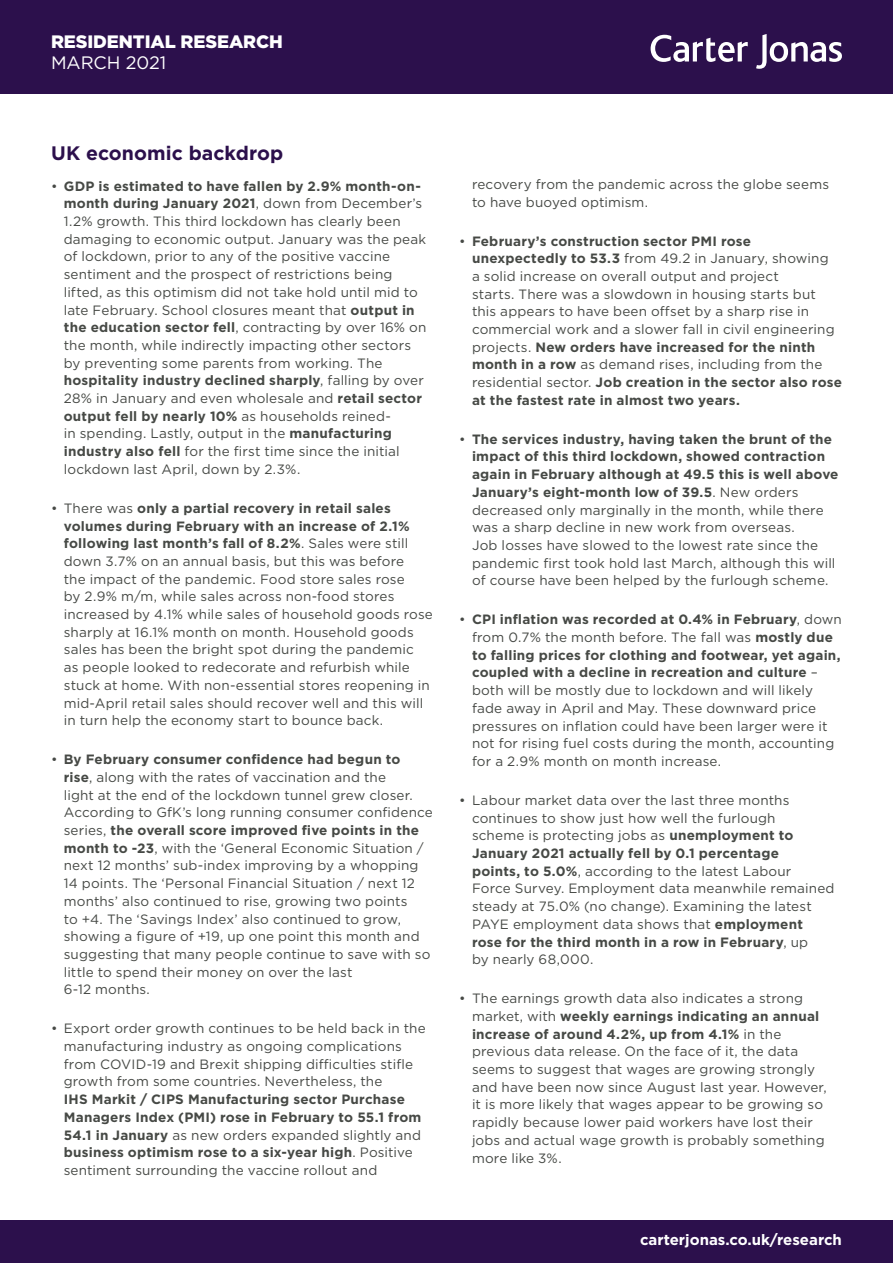
<style>
.page{position:relative;width:893px;height:1263px;background:#fff}
.page>*{position:absolute;margin:0;border:0;box-sizing:border-box;transform-origin:0 0}
.Body_Copy{font:700 19.5px "Gotham";color:#2c104c}
.t1{font:900 18px "Gotham";letter-spacing:-.005em;color:#fff}
.t2{font:18px "Gotham";letter-spacing:-.005em;color:#fff}
.t3{font:700 15px "Gotham";color:#fff}
.Body_Copy-2{font:13.5px/17.7px "Gotham";letter-spacing:.01em;color:#464945}
.s1{font-weight:700}
</style>
<div class="page">
<div style="left:0;top:1220px;width:893px;height:43px;background:#2c104c"></div>
<div style="left:0;top:0;width:893px;height:94px;background:#2c104c"></div>
<svg style="left:756px;top:34px;width:86px;height:35px"></svg>
<svg style="left:651px;top:35px;width:97px;height:27px"></svg>
<h2 class="t1" style="left:51px;top:30px;width:233px">RESIDENTIAL RESEARCH</h2>
<h2 class="t2" style="left:51px;top:51px;width:117px">MARCH 2021</h2>
<p class="Body_Copy" style="left:51px;top:140px;width:234px">UK economic backdrop</p>
<p class="Body_Copy-2" style="left:64px;top:177px;width:364px;text-indent:-13px">• <span class="s1">GDP is estimated to have fallen by 2.9% month-on&shy;month during January 2021</span>, down from December’s 1.2% growth. This third lockdown has clearly been damaging to economic output. January was the peak of lockdown, prior to any of the positive vaccine sentiment and the prospect of restrictions being lifted, as this optimism did not take hold until mid to late February. School closures meant that <span class="s1">output in the education sector fell</span>, contracting by over 16% on the month, while indirectly impacting other sectors by preventing some parents from working. The <span class="s1">hospitality industry declined sharply</span>, falling by over 28% in January and even wholesale and <span class="s1">retail sector output fell by nearly 10%</span> as households reined-<br>in spending. Lastly, output in the <span class="s1">manufacturing industry also fell</span> for the first time since the initial lockdown last April, down by 2.3%.</p>
<p class="Body_Copy-2" style="left:64px;top:499px;width:371px;text-indent:-13px">• There was <span class="s1">only a partial recovery in retail sales volumes during February with an increase of 2.1% following last month’s fall of 8.2%</span>. Sales were still down 3.7% on an annual basis, but this was before<br>the impact of the pandemic. Food store sales rose<br>by 2.9% m/m, while sales across non-food stores increased by 4.1% while sales of household goods rose sharply at 16.1% month on month. Household goods sales has been the bright spot during the pandemic<br>as people looked to redecorate and refurbish while stuck at home. With non-essential stores reopening in mid-April retail sales should recover well and this will in turn help the economy start to bounce back.</p>
<p class="Body_Copy-2" style="left:64px;top:750px;width:371px;text-indent:-13px">• <span class="s1">By February consumer confidence had begun to<br>rise</span>, along with the rates of vaccination and the<br>light at the end of the lockdown tunnel grew closer.<br>According to GfK’s long running consumer confidence series, <span class="s1">the overall score improved five points in the month to -23</span>, with the ‘General Economic Situation / next 12 months’ sub-index improving by a whopping 14 points. The ‘Personal Financial Situation / next 12 months’ also continued to rise, growing two points<br>to +4. The ‘Savings Index’ also continued to grow, showing a figure of +19, up one point this month and suggesting that many people continue to save with so little to spend their money on over the last<br>6-12 months.</p>
<p class="Body_Copy-2" style="left:64px;top:1019px;width:364px;text-indent:-13px">• Export order growth continues to be held back in the manufacturing industry as ongoing complications from COVID-19 and Brexit shipping difficulties stifle growth from some countries. Nevertheless, the<br><span class="s1">IHS Markit / CIPS Manufacturing sector Purchase Managers Index (PMI) rose in February to 55.1 from 54.1 in January</span> as new orders expanded slightly and <span class="s1">business optimism rose to a six-year high</span>. Positive sentiment surrounding the vaccine rollout and</p>
<p class="Body_Copy-2" style="left:472px;top:175px;width:359px">recovery from the pandemic across the globe seems to have buoyed optimism.</p>
<p class="Body_Copy-2" style="left:472px;top:232px;width:371px;text-indent:-13px">• <span class="s1">February’s construction sector PMI rose unexpectedly to 53.3</span> from 49.2 in January, showing<br>a solid increase on overall output and project<br>starts. There was a slowdown in housing starts but this appears to have been offset by a sharp rise in commercial work and a slower fall in civil engineering projects. <span class="s1">New orders have increased for the ninth month in a row</span> as demand rises, including from the residential sector. <span class="s1">Job creation in the sector also rose at the fastest rate in almost two years.</span></p>
<p class="Body_Copy-2" style="left:472px;top:430px;width:368px;text-indent:-13px">• <span class="s1">The services industry, having taken the brunt of the impact of this third lockdown, showed contraction again in February although at 49.5 this is well above January’s eight-month low of 39.5</span>. New orders decreased only marginally in the month, while there was a sharp decline in new work from overseas.<br>Job losses have slowed to the lowest rate since the pandemic first took hold last March, although this will of course have been helped by the furlough scheme.</p>
<p class="Body_Copy-2" style="left:472px;top:610px;width:371px;text-indent:-13px">• <span class="s1">CPI inflation was recorded at 0.4% in February</span>, down from 0.7% the month before. The fall was <span class="s1">mostly due to falling prices for clothing and footwear, yet again, coupled with a decline in recreation and culture</span> – both will be mostly due to lockdown and will likely fade away in April and May. These downward price pressures on inflation could have been larger were it not for rising fuel costs during the month, accounting for a 2.9% month on month increase.</p>
<p class="Body_Copy-2" style="left:472px;top:791px;width:364px;text-indent:-13px">• Labour market data over the last three months continues to show just how well the furlough<br>scheme is protecting jobs as <span class="s1">unemployment to January 2021 actually fell by 0.1 percentage<br>points, to 5.0%</span>, according to the latest Labour<br>Force Survey. Employment data meanwhile remained steady at 75.0% (no change). Examining the latest PAYE employment data shows that <span class="s1">employment rose for the third month in a row in February</span>, up<br>by nearly 68,000.</p>
<p class="Body_Copy-2" style="left:472px;top:989px;width:356px;text-indent:-13px">• The earnings growth data also indicates a strong market, with <span class="s1">weekly earnings indicating an annual increase of around 4.2%, up from 4.1%</span> in the previous data release. On the face of it, the data seems to suggest that wages are growing strongly and have been now since August last year. However, it is more likely that wages appear to be growing so rapidly because lower paid workers have lost their jobs and actual wage growth is probably something more like 3%.</p>
<p class="t3" style="left:640px;top:1230px;width:203px">carterjonas.co.uk/research</p>
</div>
